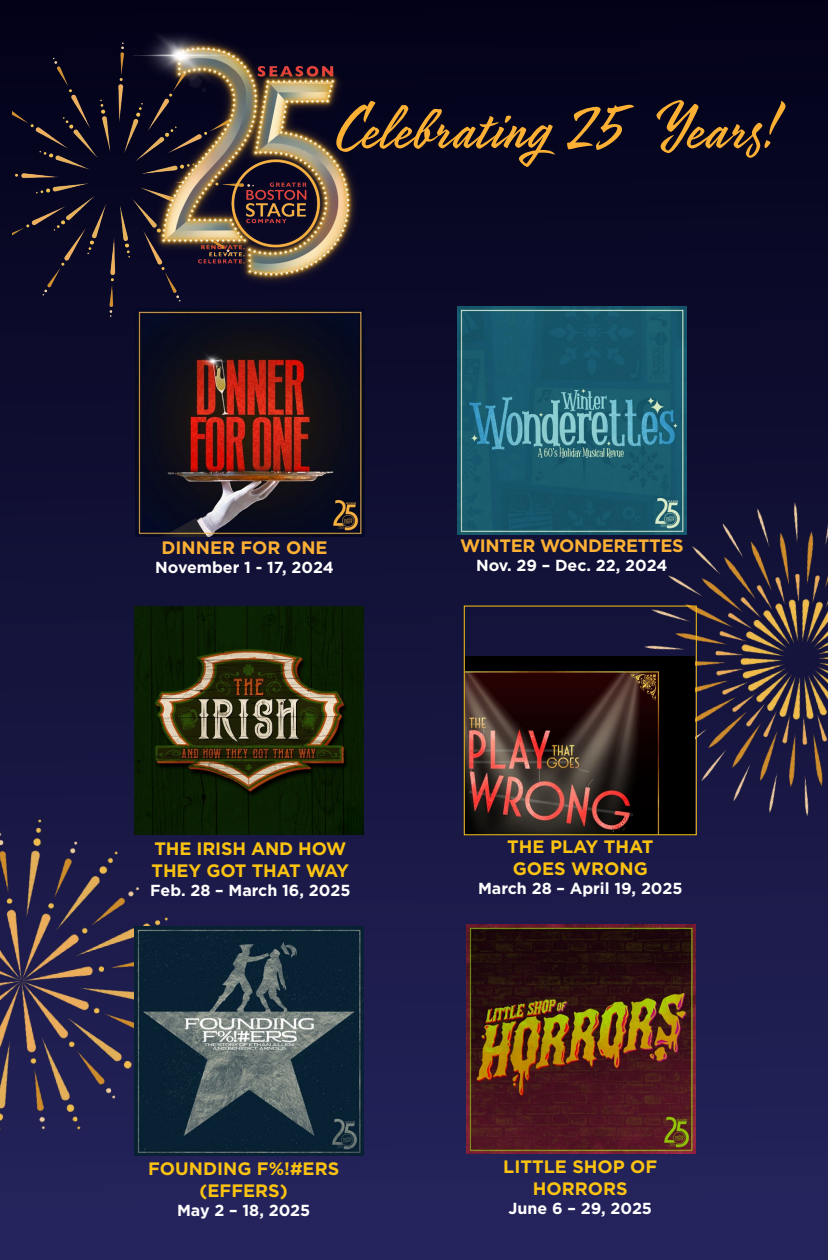
<style>
.page{position:relative;width:828px;height:1260px;background:#fff}
.page>*{position:absolute;margin:0;border:0;box-sizing:border-box;transform-origin:0 0}
.t1{font:62.4px "Mojito";color:#fcb034}
.t2{font:700 18px/21.6px "Gotham";color:#fbc311;text-align:center}
.t3{font:700 18px "Gotham";letter-spacing:-.02em;color:#fcb034}
.t4{font:700 18px "Gotham";color:#fcb034}
.t5{font:700 16px "Gotham";color:#fff}
</style>
<div class="page">
<div style="left:0;top:0;width:828px;height:1260px;background:linear-gradient(to bottom,#020218,#26255d)"></div>
<img style="left:617px;top:491px;width:211px;height:352px">
<img style="left:135px;top:308px;width:229px;height:229px">
<img style="left:457px;top:306px;width:229px;height:229px">
<img style="left:467px;top:925px;width:229px;height:229px">
<img style="left:0;top:794px;width:206px;height:353px">
<img style="left:13px;top:40px;width:242px;height:278px">
<img style="left:134px;top:30px;width:233px;height:257px">
<img style="left:134px;top:606px;width:229px;height:229px">
<img style="left:134px;top:927px;width:229px;height:229px">
<img style="left:466px;top:656px;width:229px;height:177px">
<div style="left:464px;top:606px;width:233px;height:229px;border:1px solid #fbc311"></div>
<h1 class="t1" style="left:331px;top:82px;width:454px">Celebrating 25 Years!</h1>
<p class="t4" style="left:161px;top:537px;width:168px">DINNER FOR ONE</p>
<p class="t5" style="left:155px;top:559px;width:180px">November 1 - 17, 2024</p>
<p class="t2" style="left:152px;top:837px;width:199px;text-align:left">THE IRISH AND HOW<br>THEY GOT THAT WAY</p>
<p class="t5" style="left:150px;top:881px;width:202px">Feb. 28 – March 16, 2025</p>
<p class="t2" style="left:148px;top:1157px;width:193px">FOUNDING F%!#ERS (EFFERS)</p>
<p class="t5" style="left:177px;top:1201px;width:135px">May 2 – 18, 2025</p>
<p class="t3" style="left:460px;top:535px;width:225px">WINTER WONDERETTES</p>
<p class="t5" style="left:476px;top:557px;width:193px">Nov. 29 – Dec. 22, 2024</p>
<p class="t2" style="left:507px;top:835px;width:148px">THE PLAY THAT<br>GOES WRONG</p>
<p class="t5" style="left:478px;top:879px;width:206px">March 28 – April 19, 2025</p>
<p class="t2" style="left:503px;top:1156px;width:156px">LITTLE SHOP OF<br>HORRORS</p>
<p class="t5" style="left:509px;top:1199px;width:145px">June 6 – 29, 2025</p>
</div>
